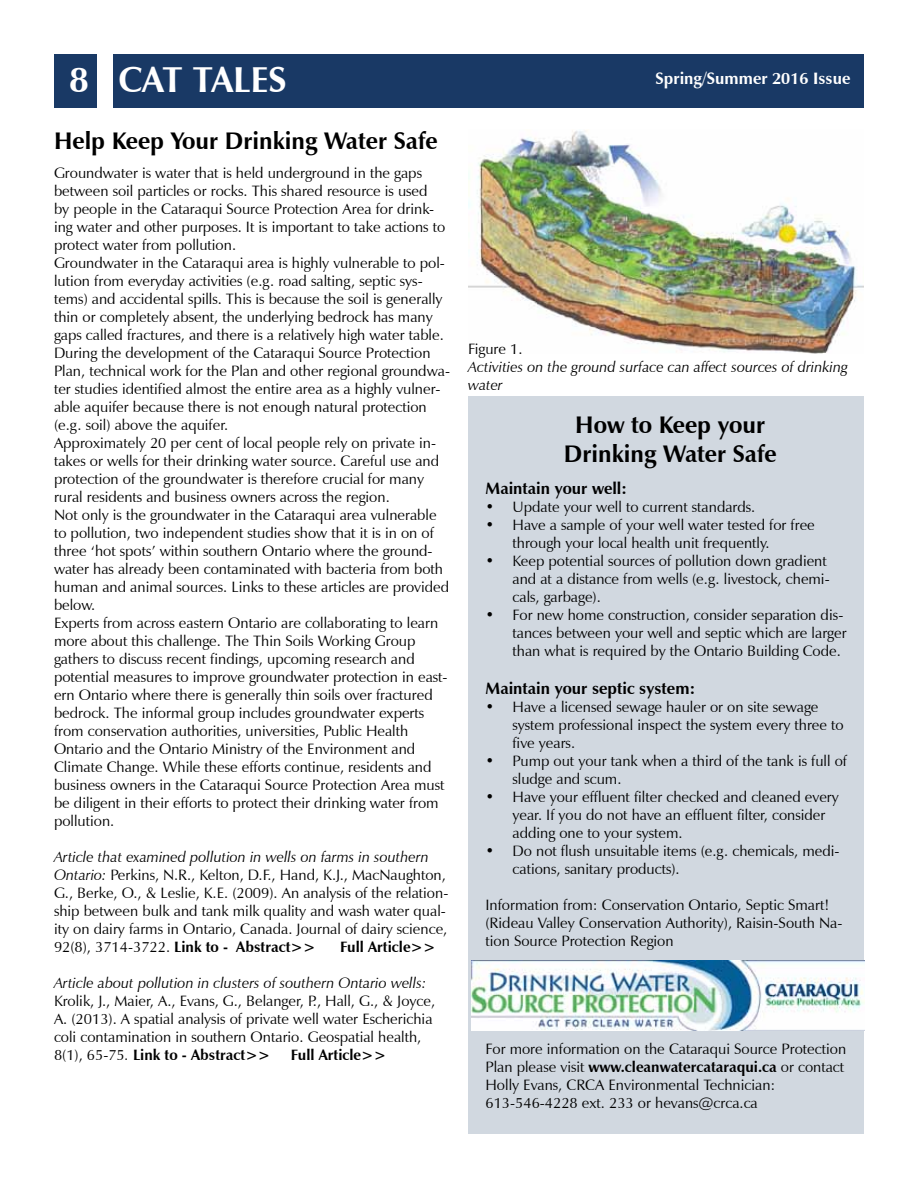
<style>
.page{position:relative;width:918px;height:1188px;background:#fff}
.page>*{position:absolute;margin:0;border:0;box-sizing:border-box;transform-origin:0 0}
.t1{font:700 36px "Zapf Humanist 601 BT";color:#fff}
.t2{font:700 24px/28.8px "Zapf Humanist 601 BT";color:#000;text-align:center}
.t3{font:700 16.5px "Zapf Humanist 601 BT";color:#000}
.t4{font:700 16.5px "Zapf Humanist 601 BT";color:#fff}
.t5{font:15px/18px "Zapf Humanist 601 BT";color:#000}
.t6{font:italic 15px/18px "Zapf Humanist 601 BT";color:#000}
.t7{font:700 15px "Zapf Humanist 601 BT";color:#000}
.s1{font-style:italic}
.s2{font-weight:700}
</style>
<div class="page">
<div style="left:468px;top:396px;width:396px;height:738px;background:#d1d8e0"></div>
<img style="left:471px;top:961px;width:393px;height:69px">
<img style="left:468px;top:130px;width:396px;height:223px">
<div style="left:54px;top:54px;width:810px;height:54px;background:#193965"></div>
<div style="left:98px;top:44px;width:15px;height:72px;background:#fff"></div>
<h1 class="t1" style="left:69px;top:58px;width:219px">8 CAT TALES</h1>
<p class="t4" style="left:656px;top:68px;width:197px">Spring/Summer 2016 Issue</p>
<h2 class="t2" style="left:54px;top:126px;width:385px">Help Keep Your Drinking Water Safe</h2>
<p class="t5" style="left:54px;top:164px;width:397px">Groundwater is water that is held underground in the gaps between soil particles or rocks. This shared resource is used<br>by people in the Cataraqui Source Protection Area for drink&shy;ing water and other purposes. It is important to take actions to protect water from pollution.<br>Groundwater in the Cataraqui area is highly vulnerable to pol&shy;lution from everyday activities (e.g. road salting, septic sys&shy;tems) and accidental spills. This is because the soil is generally thin or completely absent, the underlying bedrock has many gaps called fractures, and there is a relatively high water table.<br>During the development of the Cataraqui Source Protection Plan, technical work for the Plan and other regional groundwa&shy;ter studies identified almost the entire area as a highly vulner&shy;able aquifer because there is not enough natural protection (e.g. soil) above the aquifer.<br>Approximately 20 per cent of local people rely on private in&shy;takes or wells for their drinking water source. Careful use and protection of the groundwater is therefore crucial for many rural residents and business owners across the region.<br>Not only is the groundwater in the Cataraqui area vulnerable to pollution, two independent studies show that it is in on of three ‘hot spots’ within southern Ontario where the ground&shy;water has already been contaminated with bacteria from both human and animal sources. Links to these articles are provided below.<br>Experts from across eastern Ontario are collaborating to learn more about this challenge. The Thin Soils Working Group gathers to discuss recent findings, upcoming research and potential measures to improve groundwater protection in east&shy;ern Ontario where there is generally thin soils over fractured bedrock. The informal group includes groundwater experts from conservation authorities, universities, Public Health Ontario and the Ontario Ministry of the Environment and Climate Change. While these efforts continue, residents and business owners in the Cataraqui Source Protection Area must be diligent in their efforts to protect their drinking water from pollution.</p>
<p class="t5" style="left:54px;top:848px;width:396px"><span class="s1">Article that examined pollution in wells on farms in southern Ontario:</span> Perkins, N.R., Kelton, D.F., Hand, K.J., MacNaughton, G., Berke, O., &amp; Leslie, K.E. (2009). An analysis of the relation&shy;ship between bulk and tank milk quality and wash water qual&shy;ity on dairy farms in Ontario, Canada. Journal of dairy science, 92(8), 3714-3722. <span class="s2">Link to - Abstract&gt;&gt;</span></p>
<p class="t7" style="left:340px;top:937px;width:97px">Full Article&gt;&gt;</p>
<p class="t6" style="left:54px;top:974px;width:374px">Article about pollution in clusters of southern Ontario wells:</p>
<p class="t5" style="left:54px;top:992px;width:383px">Krolik, J., Maier, A., Evans, G., Belanger, P., Hall, G., &amp; Joyce, A. (2013). A spatial analysis of private well water Escherichia coli contamination in southern Ontario. Geospatial health, 8(1), 65-75<span class="s1">.</span> <span class="s2">Link to - Abstract&gt;&gt;</span></p>
<p class="t7" style="left:291px;top:1045px;width:97px">Full Article&gt;&gt;</p>
<p class="t5" style="left:468px;top:340px;width:56px">Figure 1.</p>
<p class="t6" style="left:468px;top:358px;width:381px">Activities on the ground surface can affect sources of drinking water</p>
<h2 class="t2" style="left:564px;top:410px;width:214px">How to Keep your<br>Drinking Water Safe</h2>
<p class="t3" style="left:486px;top:478px;width:143px">Maintain your well:</p>
<p class="t5" style="left:486px;top:498px;width:271px">• Update your well to current standards.</p>
<p class="t5" style="left:513px;top:516px;width:304px;text-indent:-27px">• Have a sample of your well water tested for free through your local health unit frequently.</p>
<p class="t5" style="left:513px;top:552px;width:319px;text-indent:-27px">• Keep potential sources of pollution down gradient and at a distance from wells (e.g. livestock, chemi&shy;cals, garbage).</p>
<p class="t5" style="left:513px;top:606px;width:336px;text-indent:-27px">• For new home construction, consider separation dis&shy;tances between your well and septic which are larger than what is required by the Ontario Building Code.</p>
<p class="t3" style="left:486px;top:678px;width:211px">Maintain your septic system:</p>
<p class="t5" style="left:513px;top:698px;width:333px;text-indent:-27px">• Have a licensed sewage hauler or on site sewage system professional inspect the system every three to five years.</p>
<p class="t5" style="left:513px;top:752px;width:336px;text-indent:-27px">• Pump out your tank when a third of the tank is full of sludge and scum.</p>
<p class="t5" style="left:513px;top:788px;width:328px;text-indent:-27px">• Have your effluent filter checked and cleaned every year. If you do not have an effluent filter, consider adding one to your system.</p>
<p class="t5" style="left:513px;top:842px;width:329px;text-indent:-27px">• Do not flush unsuitable items (e.g. chemicals, medi&shy;cations, sanitary products).</p>
<p class="t5" style="left:486px;top:896px;width:358px">Information from: Conservation Ontario, Septic Smart! (Rideau Valley Conservation Authority), Raisin-South Na&shy;tion Source Protection Region</p>
<p class="t5" style="left:486px;top:1040px;width:362px">For more information on the Cataraqui Source Protection Plan please visit <span class="s2">www.cleanwatercataraqui.ca</span> or contact Holly Evans, CRCA Environmental Technician:<br>613-546-4228 ext. 233 or hevans@crca.ca</p>
</div>
